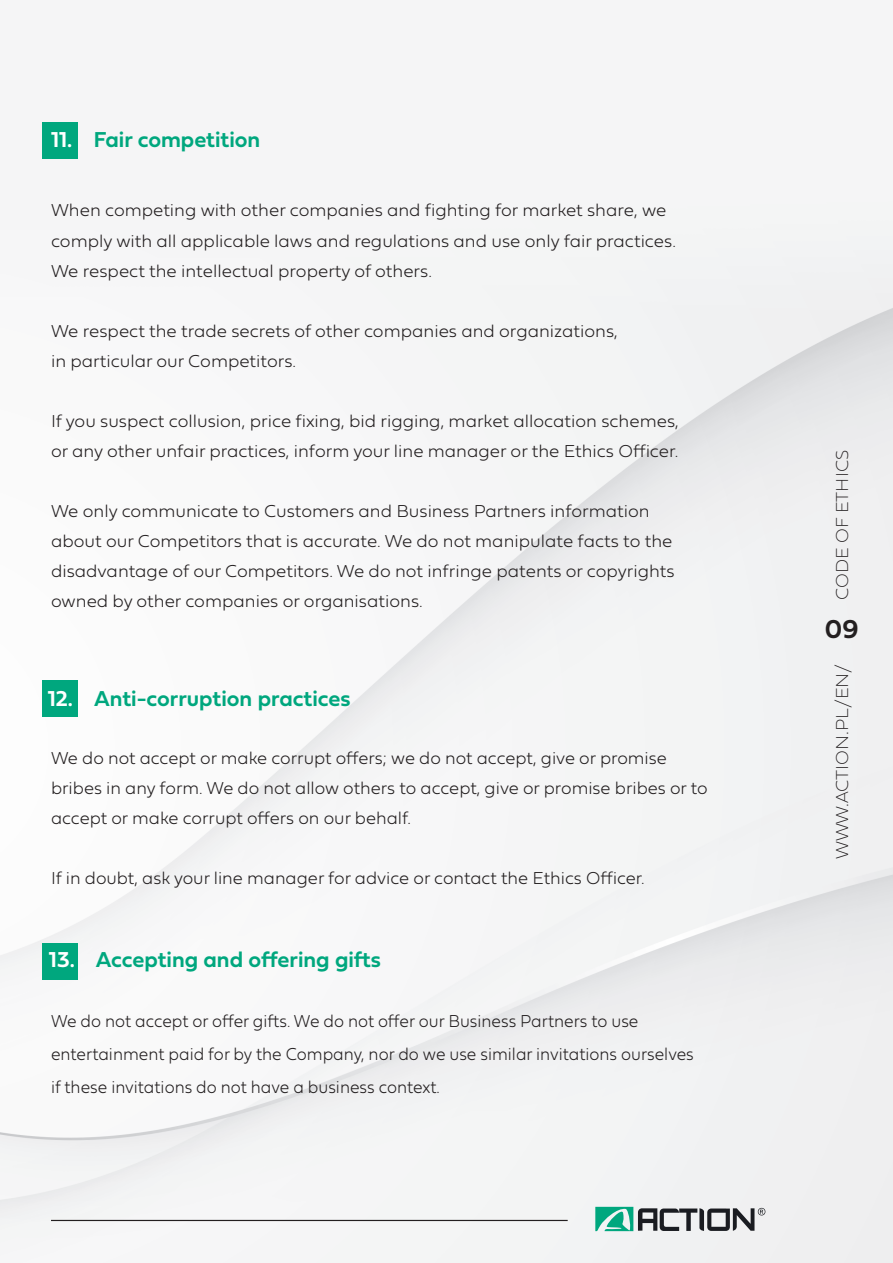
<style>
.page{position:relative;width:893px;height:1263px;background:#fff}
.page>*{position:absolute;margin:0;border:0;box-sizing:border-box;transform-origin:0 0}
.t1{font:27px "Fieldwork Geo Demibold";color:#231f20}
.t2{font:22.5px "Fieldwork Geo Demibold";color:#00a77e}
.t3{font:100 18px/30px "Fieldwork Geo";color:#231f20}
.t4{font:100 18px/33px "Fieldwork Geo";color:#231f20;scale:.93 1}
.t5{font:18px "Fieldwork Hum Hair";color:#231f20}
.s1{color:#fff}
</style>
<div class="page">
<div style="left:0;top:122px;width:893px;height:1141px;background:#f5f5f6"></div>
<hr style="left:51px;top:1220px;width:517px;height:1px;background:#231f20">
<svg style="left:595px;top:1207px;width:170px;height:25px"></svg>
<div style="left:43px;top:123px;width:35px;height:36px;background:#00a77e"></div>
<div style="left:43px;top:681px;width:35px;height:36px;background:#00a77e"></div>
<div style="left:43px;top:943px;width:35px;height:36px;background:#00a77e"></div>
<p class="t2" style="left:51px;top:122px;width:211px"><span class="s1">11.</span> Fair competition</p>
<p class="t3" style="left:51px;top:194px;width:626px">When competing with other companies and fighting for market share, we comply with all applicable laws and regulations and use only fair practices.<br>We respect the intellectual property of others.</p>
<p class="t3" style="left:51px;top:314px;width:568px">We respect the trade secrets of other companies and organizations, in particular our Competitors.</p>
<p class="t3" style="left:51px;top:404px;width:629px">If you suspect collusion, price fixing, bid rigging, market allocation schemes, or any other unfair practices, inform your line manager or the Ethics Officer.</p>
<p class="t3" style="left:51px;top:494px;width:625px">We only communicate to Customers and Business Partners information about our Competitors that is accurate. We do not manipulate facts to the disadvantage of our Competitors. We do not infringe patents or copyrights owned by other companies or organisations.</p>
<p class="t2" style="left:48px;top:680px;width:304px"><span class="s1">12.</span> Anti-corruption practices</p>
<p class="t3" style="left:51px;top:742px;width:658px">We do not accept or make corrupt offers; we do not accept, give or promise bribes in any form. We do not allow others to accept, give or promise bribes or to accept or make corrupt offers on our behalf.</p>
<p class="t3" style="left:51px;top:862px;width:595px">If in doubt, ask your line manager for advice or contact the Ethics Officer.</p>
<p class="t2" style="left:49px;top:942px;width:334px"><span class="s1">13.</span> Accepting and offering gifts</p>
<p class="t4" style="left:51px;top:1003px;width:693px">We do not accept or offer gifts. We do not offer our Business Partners to use entertainment paid for by the Company, nor do we use similar invitations ourselves if these invitations do not have a business context.</p>
<p class="t5" style="left:828px;top:600px;width:151px;rotate:-90deg">CODE OF ETHICS</p>
<p class="t1" style="left:825px;top:608px;width:35px">09</p>
<p class="t5" style="left:828px;top:859px;width:197px;rotate:-90deg">WWW.ACTION.PL/EN/</p>
</div>
